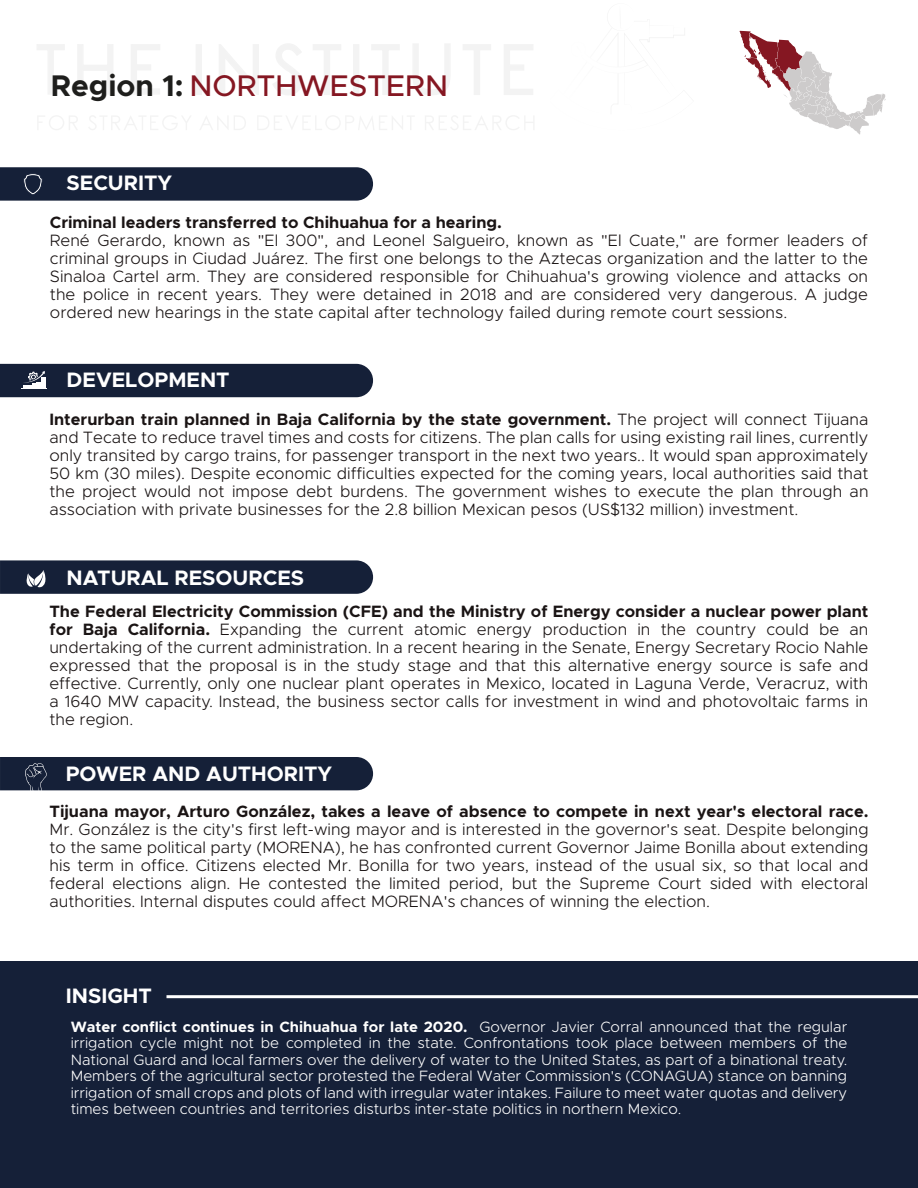
<style>
.page{position:relative;width:918px;height:1188px;background:#fff}
.page>*{position:absolute;margin:0;border:0;box-sizing:border-box;transform-origin:0 0}
.t1{font:500 30px "Metropolis";color:#851722}
.t2{font:700 21px "Metropolis";color:#fff}
.t3{font:300 16.5px/18px "Metropolis";color:#1a1414;text-align:justify}
.t4{font:700 16.5px "Metropolis";color:#1a1414}
.t5{font:300 15px/16.5px "Metropolis";color:#fff;text-align:justify}
.s1{font-weight:700;color:#1e1e1c}
.s2{font-weight:700}
</style>
<div class="page">
<svg style="left:37px;top:44px;width:28px;height:50px"></svg>
<svg style="left:78px;top:44px;width:35px;height:50px"></svg>
<svg style="left:131px;top:44px;width:29px;height:50px"></svg>
<svg style="left:0;top:116px;width:411px;height:85px"></svg>
<svg style="left:425px;top:116px;width:109px;height:14px"></svg>
<div style="left:196px;top:44px;width:6px;height:51px;background:#f3f3f3"></div>
<svg style="left:219px;top:44px;width:40px;height:51px"></svg>
<svg style="left:273px;top:44px;width:29px;height:51px"></svg>
<svg style="left:313px;top:44px;width:28px;height:51px"></svg>
<div style="left:353px;top:44px;width:6px;height:51px;background:#f3f3f3"></div>
<svg style="left:372px;top:44px;width:27px;height:51px"></svg>
<svg style="left:413px;top:44px;width:37px;height:51px"></svg>
<svg style="left:463px;top:44px;width:28px;height:51px"></svg>
<svg style="left:504px;top:44px;width:29px;height:51px"></svg>
<svg style="left:739px;top:31px;width:147px;height:104px"></svg>
<div style="left:0;top:962px;width:918px;height:226px;background:#152038"></div>
<hr style="left:166px;top:995px;width:752px;height:3px;background:#fff">
<div style="left:0;top:364px;width:373px;height:33px;background:#152038"></div>
<svg style="left:0;top:560px;width:373px;height:34px;background:#1e2940"></svg>
<div style="left:0;top:757px;width:373px;height:34px;background:#152038"></div>
<h1 class="t1" style="left:51px;top:67px;width:399px"><span class="s1">Region 1:</span> NORTHWESTERN</h1>
<p class="t2" style="left:67px;top:170px;width:107px">SECURITY</p>
<p class="t4" style="left:50px;top:212px;width:454px">Criminal leaders transferred to Chihuahua for a hearing.</p>
<p class="t3" style="left:50px;top:232px;width:820px">René Gerardo, known as "El 300", and Leonel Salgueiro, known as "El Cuate," are former leaders of criminal groups in Ciudad Juárez. The first one belongs to the Aztecas organization and the latter to the Sinaloa Cartel arm. They are considered responsible for Chihuahua's growing violence and attacks on the police in recent years. They were detained in 2018 and are considered very dangerous. A judge ordered new hearings in the state capital after technology failed during remote court sessions.</p>
<p class="t2" style="left:67px;top:367px;width:165px">DEVELOPMENT</p>
<p class="t3" style="left:49px;top:410px;width:821px"><span class="s2">Interurban train planned in Baja California by the state government.</span> The project will connect Tijuana and Tecate to reduce travel times and costs for citizens. The plan calls for using existing rail lines, currently only transited by cargo trains, for passenger transport in the next two years.. It would span approximately 50 km (30 miles). Despite economic difficulties expected for the coming years, local authorities said that the project would not impose debt burdens. The government wishes to execute the plan through an association with private businesses for the 2.8 billion Mexican pesos (US$132 million) investment.</p>
<p class="t2" style="left:67px;top:565px;width:239px">NATURAL RESOURCES</p>
<p class="t3" style="left:49px;top:602px;width:821px"><span class="s2">The Federal Electricity Commission (CFE) and the Ministry of Energy consider a nuclear power plant for Baja California.</span> Expanding the current atomic energy production in the country could be an undertaking of the current administration. In a recent hearing in the Senate, Energy Secretary Rocio Nahle expressed that the proposal is in the study stage and that this alternative energy source is safe and effective. Currently, only one nuclear plant operates in Mexico, located in Laguna Verde, Veracruz, with a 1640 MW capacity. Instead, the business sector calls for investment in wind and photovoltaic farms in the region.</p>
<p class="t2" style="left:66px;top:761px;width:268px">POWER AND AUTHORITY</p>
<p class="t4" style="left:49px;top:801px;width:821px">Tijuana mayor, Arturo González, takes a leave of absence to compete in next year's electoral race.</p>
<p class="t3" style="left:49px;top:821px;width:821px">Mr. González is the city's first left-wing mayor and is interested in the governor's seat. Despite belonging to the same political party (MORENA), he has confronted current Governor Jaime Bonilla about extending his term in office. Citizens elected Mr. Bonilla for two years, instead of the usual six, so that local and federal elections align. He contested the limited period, but the Supreme Court sided with electoral authorities. Internal disputes could affect MORENA's chances of winning the election.</p>
<p class="t2" style="left:66px;top:982px;width:88px">INSIGHT</p>
<p class="t5" style="left:71px;top:1018px;width:778px"><span class="s2">Water conflict continues in Chihuahua for late 2020.</span> Governor Javier Corral announced that the regular irrigation cycle might not be completed in the state. Confrontations took place between members of the National Guard and local farmers over the delivery of water to the United States, as part of a binational treaty.<br>Members of the agricultural sector protested the Federal Water Commission's (CONAGUA) stance on banning irrigation of small crops and plots of land with irregular water intakes. Failure to meet water quotas and delivery times between countries and territories disturbs inter-state politics in northern Mexico.</p>
</div>
